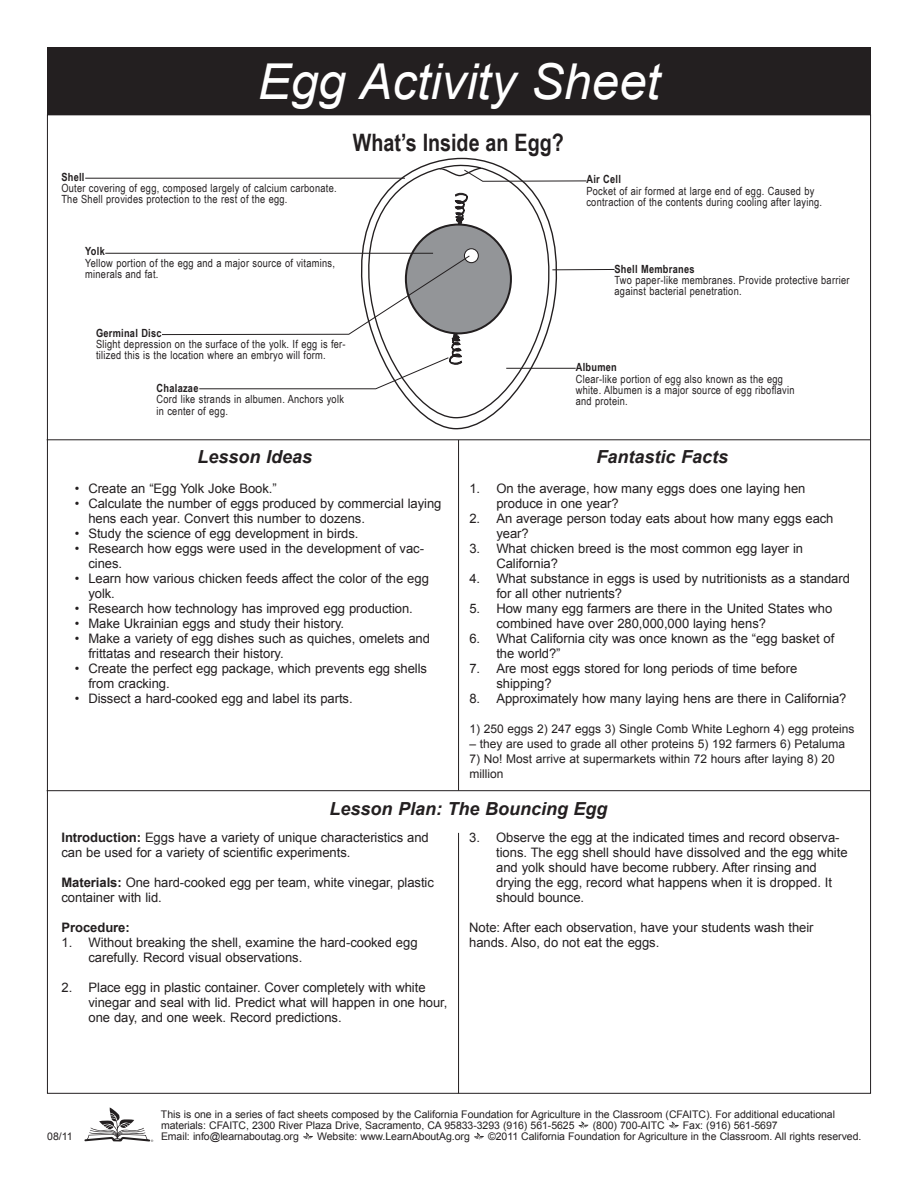
<style>
.page{position:relative;width:918px;height:1188px;background:#fff}
.page>*{position:absolute;margin:0;border:0;box-sizing:border-box;transform-origin:0 0}
.t1{font:italic 49.5px "Arial";color:#fff}
.t2{font:700 24px "Arial Narrow";color:#231f20}
.t3{font:italic 700 18px "Arial";color:#231f20}
.t4{font:13.05px/15px "Arial";letter-spacing:-.005em;color:#231f20}
.t5{font:700 13.05px "Arial";letter-spacing:-.005em;color:#231f20}
.t6{font:12px/15px "Arial";color:#231f20}
.t7{font:11.25px/11.2px "Arial Narrow";letter-spacing:.025em;color:#231f20}
.t8{font:700 11.25px "Arial Narrow";letter-spacing:.025em;color:#231f20}
.t9{font:10.5px/11.2px "Arial";letter-spacing:-.005em;color:#231f20}
.s1{font-weight:700}
</style>
<div class="page">
<div style="left:47px;top:47px;width:824px;height:68px;background:#231f20"></div>
<svg style="left:578px;top:1121px;width:11px;height:8px"></svg>
<svg style="left:669px;top:1121px;width:10px;height:8px"></svg>
<svg style="left:303px;top:1133px;width:10px;height:7px"></svg>
<svg style="left:474px;top:1133px;width:10px;height:7px"></svg>
<svg style="left:84px;top:1107px;width:69px;height:35px"></svg>
<hr style="left:47px;top:790px;width:823px;height:1px;background:#231f20">
<hr style="left:458px;top:440px;width:1px;height:350px;background:#231f20">
<hr style="left:458px;top:833px;width:1px;height:261px;background:#231f20">
<hr style="left:47px;top:440px;width:823px;height:1px;background:#231f20">
<svg style="left:418px;top:411px;width:80px;height:18px"></svg>
<hr style="left:85px;top:178px;width:320px;height:1px;background:#231f20">
<hr style="left:105px;top:253px;width:328px;height:1px;background:#231f20">
<svg style="left:161px;top:158px;width:426px;height:253px"></svg>
<hr style="left:552px;top:269px;width:63px;height:1px;background:#231f20">
<hr style="left:506px;top:368px;width:70px;height:1px;background:#231f20">
<h1 class="t1" style="left:258px;top:50px;width:404px">Egg Activity Sheet</h1>
<p class="t8" style="left:61px;top:168px;width:25px">Shell</p>
<p class="t7" style="left:61px;top:182px;width:277px">Outer covering of egg, composed largely of calcium carbonate.<br>The Shell provides protection to the rest of the egg.</p>
<h2 class="t2" style="left:353px;top:124px;width:212px">What’s Inside an Egg?</h2>
<p class="t8" style="left:586px;top:171px;width:36px">Air Cell</p>
<p class="t7" style="left:586px;top:185px;width:237px">Pocket of air formed at large end of egg. Caused by contraction of the contents during cooling after laying.</p>
<p class="t8" style="left:85px;top:243px;width:21px">Yolk</p>
<p class="t7" style="left:85px;top:257px;width:251px">Yellow portion of the egg and a major source of vitamins, minerals and fat.</p>
<p class="t8" style="left:96px;top:324px;width:67px">Germinal Disc</p>
<p class="t7" style="left:96px;top:338px;width:251px">Slight depression on the surface of the yolk. If egg is fer&shy;tilized this is the location where an embryo will form.</p>
<p class="t8" style="left:157px;top:380px;width:43px">Chalazae</p>
<p class="t7" style="left:157px;top:393px;width:189px">Cord like strands in albumen. Anchors yolk in center of egg.</p>
<p class="t8" style="left:615px;top:260px;width:82px">Shell Membranes</p>
<p class="t7" style="left:615px;top:274px;width:237px">Two paper-like membranes. Provide protective barrier against bacterial penetration.</p>
<p class="t8" style="left:576px;top:359px;width:43px">Albumen</p>
<p class="t7" style="left:576px;top:373px;width:220px">Clear-like portion of egg also known as the egg white. Albumen is a major source of egg riboflavin and protein.</p>
<h3 class="t3" style="left:198px;top:445px;width:116px">Lesson Ideas</h3>
<p class="t4" style="left:75px;top:481px;width:203px">• Create an “Egg Yolk Joke Book.”</p>
<p class="t4" style="left:88px;top:496px;width:355px;text-indent:-14px">• Calculate the number of eggs produced by commercial laying hens each year. Convert this number to dozens.</p>
<p class="t4" style="left:75px;top:526px;width:285px">• Study the science of egg development in birds.</p>
<p class="t4" style="left:88px;top:541px;width:337px;text-indent:-13px">• Research how eggs were used in the development of vac&shy;cines.</p>
<p class="t4" style="left:88px;top:571px;width:342px;text-indent:-13px">• Learn how various chicken feeds affect the color of the egg yolk.</p>
<p class="t4" style="left:75px;top:601px;width:340px">• Research how technology has improved egg production.</p>
<p class="t4" style="left:75px;top:616px;width:271px">• Make Ukrainian eggs and study their history.</p>
<p class="t4" style="left:88px;top:631px;width:343px;text-indent:-13px">• Make a variety of egg dishes such as quiches, omelets and frittatas and research their history.</p>
<p class="t4" style="left:88px;top:661px;width:340px;text-indent:-13px">• Create the perfect egg package, which prevents egg shells from cracking.</p>
<p class="t4" style="left:75px;top:691px;width:279px">• Dissect a hard-cooked egg and label its parts.</p>
<h3 class="t3" style="left:597px;top:445px;width:133px">Fantastic Facts</h3>
<p class="t4" style="left:496px;top:481px;width:311px;text-indent:-27px">1. On the average, how many eggs does one laying hen produce in one year?</p>
<p class="t4" style="left:496px;top:511px;width:339px;text-indent:-27px">2. An average person today eats about how many eggs each year?</p>
<p class="t4" style="left:496px;top:541px;width:308px;text-indent:-27px">3. What chicken breed is the most common egg layer in<br>California?</p>
<p class="t4" style="left:496px;top:571px;width:355px;text-indent:-27px">4. What substance in eggs is used by nutritionists as a standard for all other nutrients?</p>
<p class="t4" style="left:496px;top:601px;width:337px;text-indent:-27px">5. How many egg farmers are there in the United States who combined have over 280,000,000 laying hens?</p>
<p class="t4" style="left:496px;top:631px;width:339px;text-indent:-27px">6. What California city was once known as the “egg basket of the world?”</p>
<p class="t4" style="left:496px;top:661px;width:302px;text-indent:-27px">7. Are most eggs stored for long periods of time before shipping?</p>
<p class="t4" style="left:469px;top:691px;width:379px">8. Approximately how many laying hens are there in California?</p>
<p class="t6" style="left:469px;top:722px;width:387px">1) 250 eggs 2) 247 eggs 3) Single Comb White Leghorn 4) egg proteins</p>
<p class="t6" style="left:469px;top:737px;width:377px">– they are used to grade all other proteins 5) 192 farmers 6) Petaluma</p>
<p class="t6" style="left:469px;top:752px;width:367px">7) No! Most arrive at supermarkets within 72 hours after laying 8) 20 million</p>
<h3 class="t3" style="left:330px;top:797px;width:280px">Lesson Plan: The Bouncing Egg</h3>
<p class="t4" style="left:61px;top:830px;width:369px"><span class="s1">Introduction:</span> Eggs have a variety of unique characteristics and can be used for a variety of scientific experiments.</p>
<p class="t4" style="left:62px;top:875px;width:374px"><span class="s1">Materials:</span> One hard-cooked egg per team, white vinegar, plastic container with lid.</p>
<p class="t5" style="left:62px;top:919px;width:70px">Procedure:</p>
<p class="t4" style="left:89px;top:935px;width:331px;text-indent:-27px">1. Without breaking the shell, examine the hard-cooked egg carefully. Record visual observations.</p>
<p class="t4" style="left:89px;top:980px;width:360px;text-indent:-27px">2. Place egg in plastic container. Cover completely with white vinegar and seal with lid. Predict what will happen in one hour, one day, and one week. Record predictions.</p>
<p class="t4" style="left:496px;top:830px;width:353px;text-indent:-27px">3. Observe the egg at the indicated times and record observa&shy;tions. The egg shell should have dissolved and the egg white and yolk should have become rubbery. After rinsing and drying the egg, record what happens when it is dropped. It should bounce.</p>
<p class="t4" style="left:469px;top:920px;width:346px">Note: After each observation, have your students wash their hands. Also, do not eat the eggs.</p>
<p class="t9" style="left:47px;top:1131px;width:27px">08/11</p>
<p class="t9" style="left:161px;top:1109px;width:676px">This is one in a series of fact sheets composed by the California Foundation for Agriculture in the Classroom (CFAITC). For additional educational materials: CFAITC, 2300 River Plaza Drive, Sacramento, CA 95833-3293 (916) 561-5625</p>
<p class="t9" style="left:593px;top:1120px;width:73px">(800) 700-AITC</p>
<p class="t9" style="left:683px;top:1120px;width:96px">Fax: (916) 561-5697</p>
<p class="t9" style="left:161px;top:1131px;width:139px">Email: info@learnaboutag.org</p>
<p class="t9" style="left:317px;top:1131px;width:154px">Website: www.LearnAboutAg.org</p>
<p class="t9" style="left:488px;top:1131px;width:375px">©2011 California Foundation for Agriculture in the Classroom. All rights reserved.</p>
</div>
